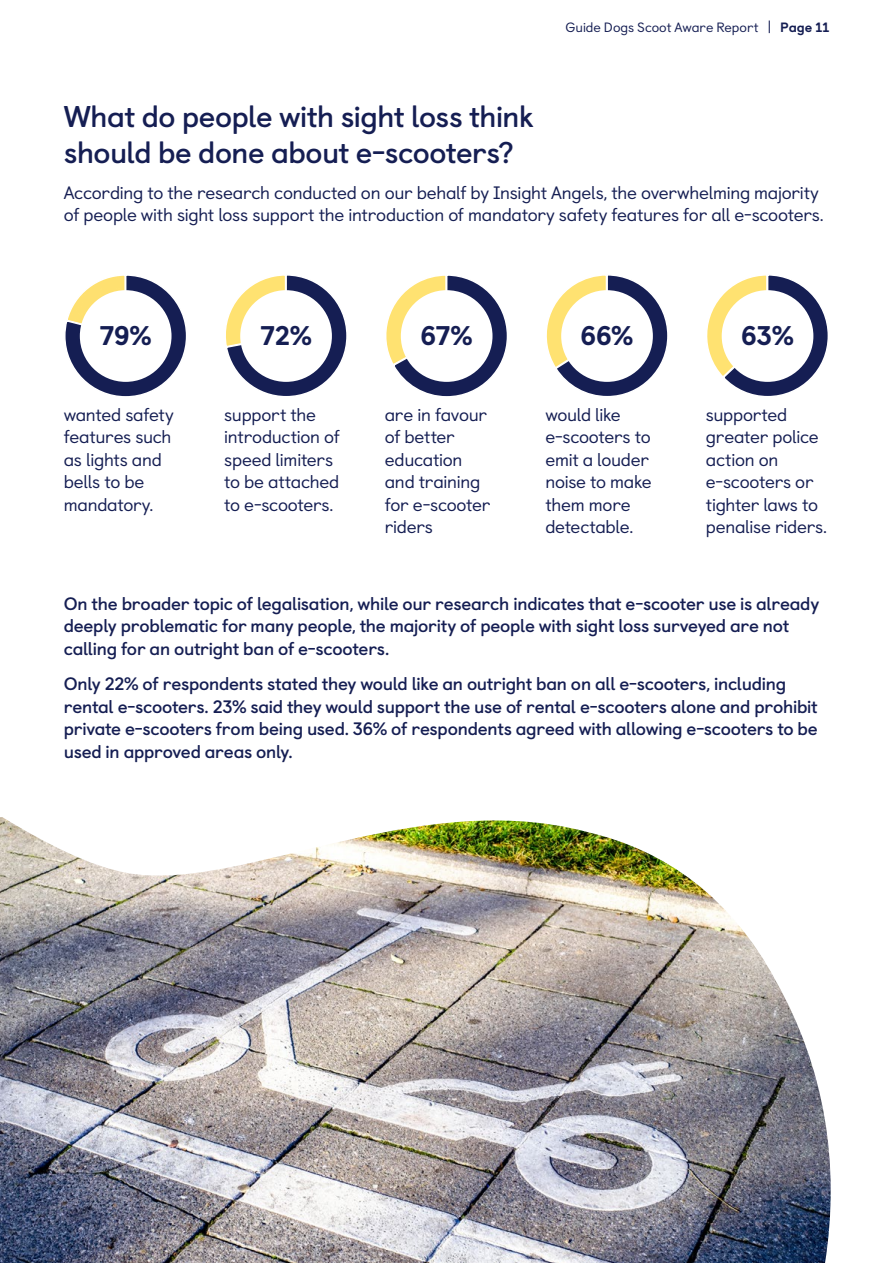
<style>
.page{position:relative;width:893px;height:1263px;background:#fff}
.page>*{position:absolute;margin:0;border:0;box-sizing:border-box;transform-origin:0 0}
.h4_sub_title{font:700 30px/36px "Castledown";letter-spacing:-.015em;color:#151e53}
.t1{font:800 27px "Castledown";letter-spacing:-.01em;color:#151e53}
.p_main{font:18px/22.5px "Castledown";letter-spacing:-.015em;color:#151e53}
.p_main-2{font:700 18px/22.5px "Castledown";letter-spacing:-.015em;color:#151e53}
.t2{font:13.5px "Castledown";color:#151e53}
.s1{font-weight:800}
</style>
<div class="page">
<svg style="left:65px;top:275px;width:121px;height:122px"></svg>
<div style="left:80px;top:290px;width:92px;height:92px;background:#fff;border-radius:50%"></div>
<svg style="left:226px;top:275px;width:121px;height:121px"></svg>
<div style="left:240px;top:290px;width:92px;height:92px;background:#fff;border-radius:50%"></div>
<svg style="left:386px;top:275px;width:121px;height:122px"></svg>
<div style="left:401px;top:290px;width:91px;height:92px;background:#fff;border-radius:50%"></div>
<svg style="left:546px;top:275px;width:122px;height:121px"></svg>
<div style="left:561px;top:290px;width:92px;height:92px;background:#fff;border-radius:50%"></div>
<svg style="left:707px;top:275px;width:121px;height:121px"></svg>
<div style="left:722px;top:290px;width:91px;height:92px;background:#fff;border-radius:50%"></div>
<img style="left:0;top:817px;width:831px;height:446px">
<p class="t2" style="left:566px;top:16px;width:265px">Guide Dogs Scoot Aware Report | <span class="s1">Page 11</span></p>
<h4 class="h4_sub_title" style="left:64px;top:97px;width:471px">What do people with sight loss think should be done about e-scooters?</h4>
<p class="p_main" style="left:64px;top:179px;width:761px">According to the research conducted on our behalf by Insight Angels, the overwhelming majority of people with sight loss support the introduction of mandatory safety features for all e-scooters.</p>
<h2 class="t1" style="left:100px;top:314px;width:53px">79%</h2>
<p class="p_main" style="left:64px;top:402px;width:112px">wanted safety features such as lights and bells to be mandatory.</p>
<h2 class="t1" style="left:260px;top:314px;width:53px">72%</h2>
<p class="p_main" style="left:224px;top:402px;width:117px">support the introduction of speed limiters to be attached to e-scooters.</p>
<h2 class="t1" style="left:421px;top:314px;width:54px">67%</h2>
<p class="p_main" style="left:385px;top:402px;width:107px">are in favour of better education and training for e-scooter riders</p>
<h2 class="t1" style="left:581px;top:314px;width:54px">66%</h2>
<p class="p_main" style="left:545px;top:402px;width:108px">would like e-scooters to emit a louder noise to make them more detectable.</p>
<h2 class="t1" style="left:741px;top:314px;width:54px">63%</h2>
<p class="p_main" style="left:706px;top:402px;width:123px">supported greater police action on e-scooters or tighter laws to penalise riders.</p>
<p class="p_main-2" style="left:64px;top:591px;width:757px">On the broader topic of legalisation, while our research indicates that e-scooter use is already deeply problematic for many people, the majority of people with sight loss surveyed are not calling for an outright ban of e-scooters.</p>
<p class="p_main-2" style="left:64px;top:671px;width:756px">Only 22% of respondents stated they would like an outright ban on all e-scooters, including rental e-scooters. 23% said they would support the use of rental e-scooters alone and prohibit private e-scooters from being used. 36% of respondents agreed with allowing e-scooters to be used in approved areas only.</p>
</div>
